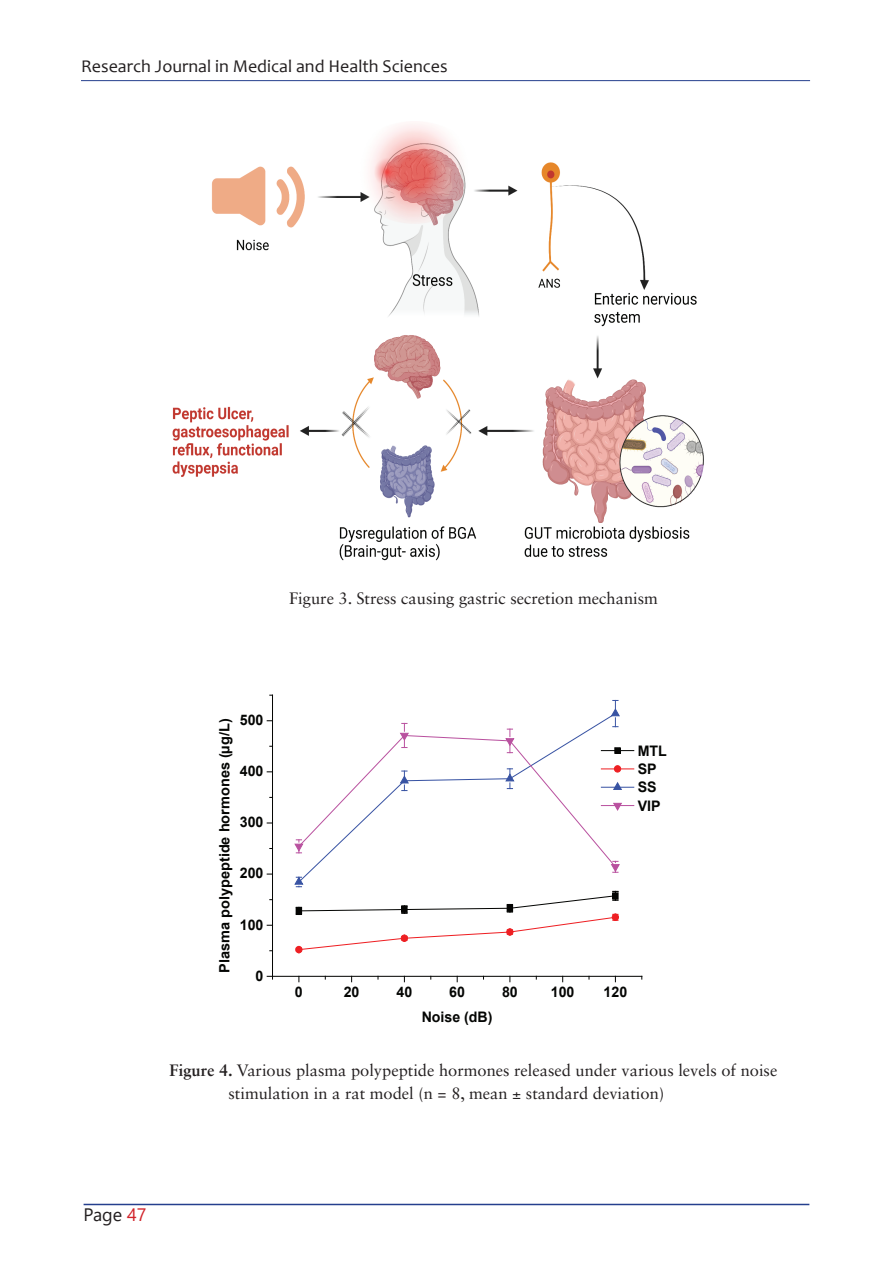
<style>
.page{position:relative;width:893px;height:1263px;background:#fff}
.page>*{position:absolute;margin:0;border:0;box-sizing:border-box;transform-origin:0 0}
.t1{font:18px "Candara";color:#231f20}
.t2{font:18px "Segoe UI";color:#231f20}
.t3{font:16.5px/22.5px "Sabon LT Std";color:#231f20}
.t4{font:700 14.55px/18.3px "Arial";color:#040503}
.t5{font:700 14.25px "Arial";color:#040503}
.s1{font-weight:700}
.s2{color:#d1232a}
</style>
<div class="page">
<hr style="left:84px;top:1204px;width:725px;height:1px;background:#253f8e">
<hr style="left:81px;top:80px;width:729px;height:1px;background:#253f8e">
<hr style="left:272px;top:976px;width:370px;height:1px;background:#040503">
<hr style="left:272px;top:695px;width:1px;height:281px;background:#040503">
<hr style="left:601px;top:750px;width:33px;height:1px;background:#040503">
<hr style="left:601px;top:769px;width:33px;height:1px;background:#ee1f23">
<hr style="left:601px;top:787px;width:33px;height:1px;background:#3853a3">
<hr style="left:601px;top:805px;width:33px;height:1px;background:#b9519f">
<svg style="left:294px;top:700px;width:328px;height:253px"></svg>
<img style="left:172px;top:124px;width:532px;height:437px">
<p class="t1" style="left:81px;top:55px;width:368px">Research Journal in Medical and Health Sciences</p>
<p class="t3" style="left:289px;top:586px;width:370px">Figure 3. Stress causing gastric secretion mechanism</p>
<p class="t4" style="left:240px;top:711px;width:25px">500</p>
<p class="t5" style="left:214px;top:972px;width:255px;rotate:-90deg">Plasma polypeptide hormones (µg/L)</p>
<p class="t4" style="left:240px;top:762px;width:25px">400</p>
<p class="t4" style="left:240px;top:813px;width:25px">300</p>
<p class="t4" style="left:240px;top:864px;width:25px">200</p>
<p class="t4" style="left:240px;top:915px;width:25px">100</p>
<p class="t4" style="left:256px;top:966px;width:9px">0</p>
<p class="t4" style="left:638px;top:742px;width:31px">MTL<br>SP<br>SS<br>VIP</p>
<p class="t4" style="left:295px;top:983px;width:9px">0</p>
<p class="t4" style="left:344px;top:983px;width:17px">20</p>
<p class="t4" style="left:397px;top:983px;width:17px">40</p>
<p class="t4" style="left:449px;top:983px;width:17px">60</p>
<p class="t4" style="left:502px;top:983px;width:17px">80</p>
<p class="t4" style="left:551px;top:983px;width:25px">100</p>
<p class="t4" style="left:604px;top:983px;width:25px">120</p>
<p class="t4" style="left:422px;top:1008px;width:72px">Noise (dB)</p>
<p class="t3" style="left:229px;top:1059px;width:550px;text-indent:-59px"><span class="s1">Figure 4.</span> Various plasma polypeptide hormones released under various levels of noise stimulation in a rat model (n = 8, mean ± standard deviation)</p>
<p class="t2" style="left:84px;top:1198px;width:64px">Page <span class="s2">47</span></p>
</div>
